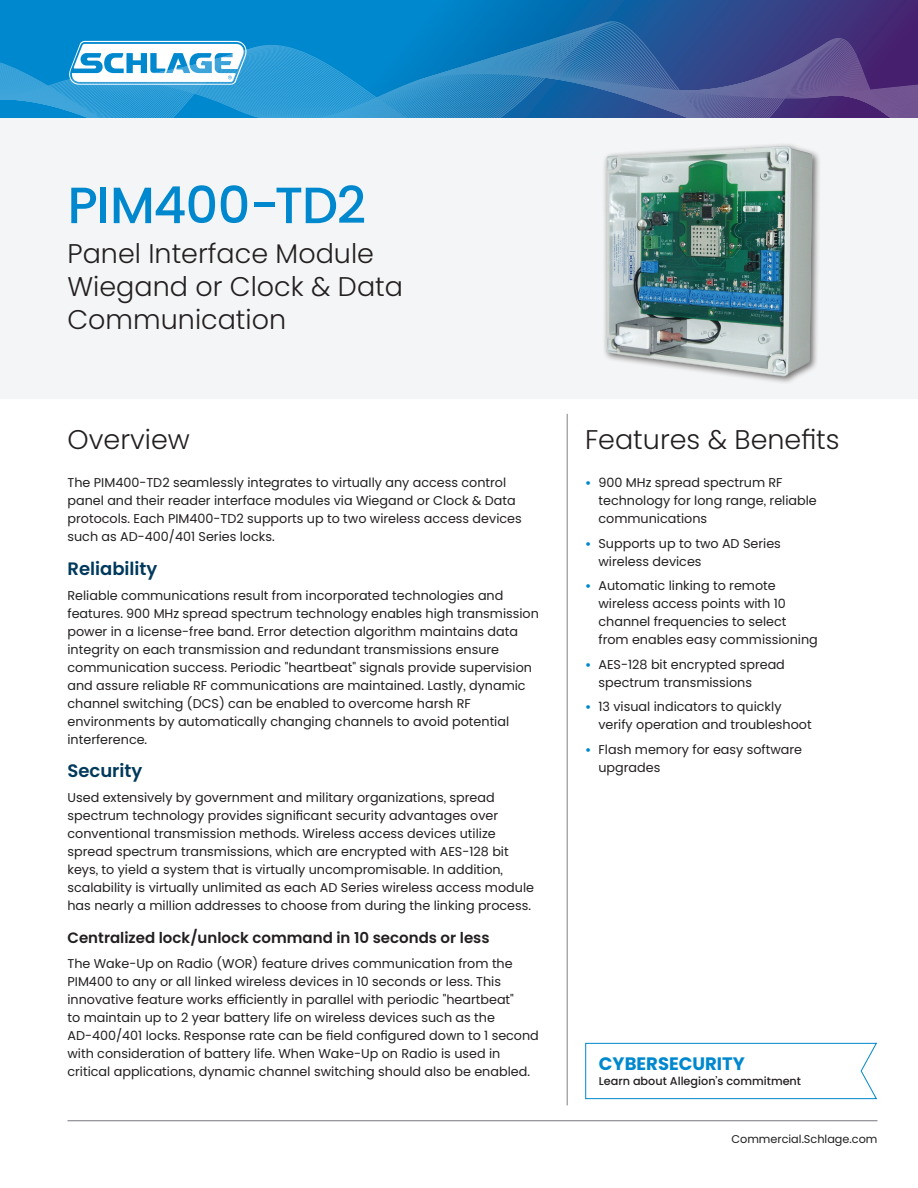
<style>
.page{position:relative;width:918px;height:1188px;background:#fff}
.page>*{position:absolute;margin:0;border:0;box-sizing:border-box;transform-origin:0 0}
.HDR_1_34_40pt{font:500 51px "Poppins";letter-spacing:-.025em;color:#0088ce}
.HDR_2_18_22pt{font:300 27px/33px "Poppins";color:#231f20}
.HDR_4_12_16pt{font:600 18px "Poppins";color:#00395c}
.Chart_Title_7_5_9pt{font:700 18px "Poppins";color:#0088ce}
.HDR_5_10_13pt{font:600 15px "Poppins";color:#231f20}
.Body_7_5_11pt{font:12.75px/18px "Poppins";color:#231f20}
.Body_7_5_11pt-2{font:500 11.25px "Poppins";color:#231f20}
.t1{font:11.25px "Poppins";color:#231f20}
.s1{font-size:15px;color:#0088ce}
</style>
<div class="page">
<svg style="left:0;top:0;width:918px;height:20px;background:#106db3"></svg>
<svg style="left:0;top:20px;width:918px;height:98px;background:#2972b2"></svg>
<svg style="left:69px;top:41px;width:178px;height:44px"></svg>
<svg style="left:585px;top:1043px;width:292px;height:56px"></svg>
<div style="left:0;top:118px;width:918px;height:281px;background:#f4f5f6"></div>
<hr style="left:68px;top:1120px;width:810px;height:1px;background:#76787b">
<hr style="left:567px;top:414px;width:1px;height:691px;background:#808285">
<div style="left:602px;top:142px;width:219px;height:243px;background:#231f20;opacity:.65"></div>
<img style="left:606px;top:146px;width:207px;height:230px">
<p class="HDR_1_34_40pt" style="left:68px;top:176px;width:300px">PIM400-TD2</p>
<p class="HDR_2_18_22pt" style="left:68px;top:237px;width:337px">Panel Interface Module<br>Wiegand or Clock &amp; Data<br>Communication</p>
<p class="HDR_2_18_22pt" style="left:68px;top:423px;width:124px">Overview</p>
<p class="HDR_2_18_22pt" style="left:585px;top:423px;width:256px">Features &amp; Benefits</p>
<p class="Body_7_5_11pt" style="left:68px;top:474px;width:456px">The PIM400-TD2 seamlessly integrates to virtually any access control panel and their reader interface modules via Wiegand or Clock &amp; Data protocols. Each PIM400-TD2 supports up to two wireless access devices such as AD-400/401 Series locks.</p>
<p class="HDR_4_12_16pt" style="left:68px;top:558px;width:91px">Reliability</p>
<p class="Body_7_5_11pt" style="left:68px;top:586px;width:473px">Reliable communications result from incorporated technologies and features. 900 MHz spread spectrum technology enables high transmission power in a license-free band. Error detection algorithm maintains data integrity on each transmission and redundant transmissions ensure communication success. Periodic "heartbeat" signals provide supervision and assure reliable RF communications are maintained. Lastly, dynamic channel switching (DCS) can be enabled to overcome harsh RF environments by automatically changing channels to avoid potential interference.</p>
<p class="HDR_4_12_16pt" style="left:68px;top:761px;width:76px">Security</p>
<p class="Body_7_5_11pt" style="left:68px;top:789px;width:468px">Used extensively by government and military organizations, spread spectrum technology provides significant security advantages over conventional transmission methods. Wireless access devices utilize spread spectrum transmissions, which are encrypted with AES-128 bit keys, to yield a system that is virtually uncompromisable. In addition, scalability is virtually unlimited as each AD Series wireless access module has nearly a million addresses to choose from during the linking process.</p>
<p class="HDR_5_10_13pt" style="left:68px;top:929px;width:424px">Centralized lock/unlock command in 10 seconds or less</p>
<p class="Body_7_5_11pt" style="left:68px;top:955px;width:473px">The Wake-Up on Radio (WOR) feature drives communication from the PIM400 to any or all linked wireless devices in 10 seconds or less. This innovative feature works efficiently in parallel with periodic "heartbeat"<br>to maintain up to 2 year battery life on wireless devices such as the AD-400/401 locks. Response rate can be field configured down to 1 second with consideration of battery life. When Wake-Up on Radio is used in critical applications, dynamic channel switching should also be enabled.</p>
<p class="Body_7_5_11pt" style="left:598px;top:474px;width:220px;text-indent:-14px"><span class="s1">•</span> 900 MHz spread spectrum RF technology for long range, reliable communications</p>
<p class="Body_7_5_11pt" style="left:598px;top:534px;width:184px;text-indent:-14px"><span class="s1">•</span> Supports up to two AD Series wireless devices</p>
<p class="Body_7_5_11pt" style="left:598px;top:577px;width:221px;text-indent:-14px"><span class="s1">•</span> Automatic linking to remote wireless access points with 10 channel frequencies to select from enables easy commissioning</p>
<p class="Body_7_5_11pt" style="left:598px;top:655px;width:188px;text-indent:-14px"><span class="s1">•</span> AES-128 bit encrypted spread spectrum transmissions</p>
<p class="Body_7_5_11pt" style="left:598px;top:698px;width:215px;text-indent:-14px"><span class="s1">•</span> 13 visual indicators to quickly verify operation and troubleshoot</p>
<p class="Body_7_5_11pt" style="left:598px;top:740px;width:205px;text-indent:-14px"><span class="s1">•</span> Flash memory for easy software upgrades</p>
<p class="Chart_Title_7_5_9pt" style="left:599px;top:1053px;width:148px">CYBERSECURITY</p>
<p class="Body_7_5_11pt-2" style="left:599px;top:1074px;width:204px">Learn about Allegion’s commitment</p>
<p class="t1" style="left:731px;top:1132px;width:148px">Commercial.Schlage.com</p>
</div>
